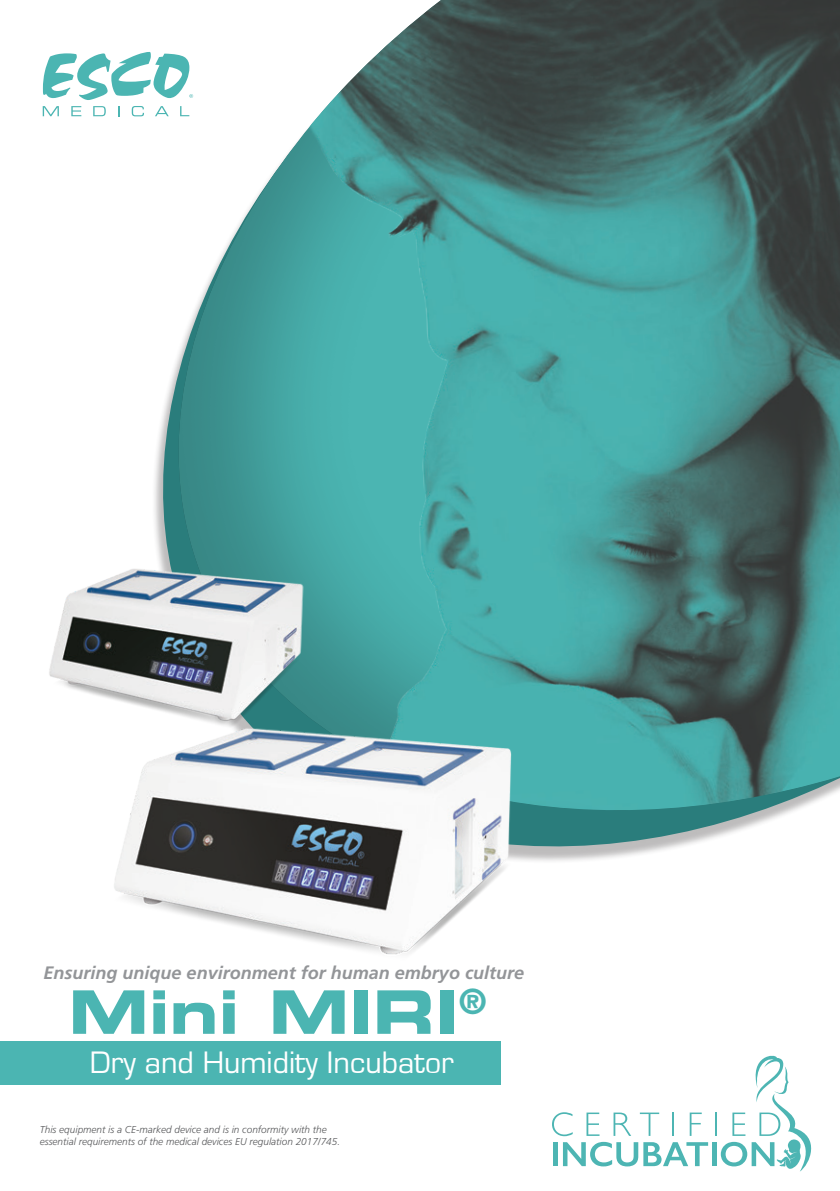
<style>
.page{position:relative;width:840px;height:1191px;background:#fff}
.page>*{position:absolute;margin:0;border:0;box-sizing:border-box;transform-origin:0 0}
.t1{font:60px "Eurostile Bold Extended Two";color:#4bb5b2}
.t2{font:32px "Eurostile";color:#fff}
.t3{font:italic 700 18px "Frutiger LT Std";color:#939598}
.t4{font:italic 300 10px/12px "Frutiger LT Std";color:#57585a}
</style>
<div class="page">
<svg style="left:42px;top:87px;width:580px;height:774px"></svg>
<img style="left:199px;top:0;width:640px;height:856px">
<svg style="left:43px;top:52px;width:150px;height:48px"></svg>
<svg style="left:43px;top:106px;width:16px;height:10px"></svg>
<svg style="left:71px;top:106px;width:10px;height:10px"></svg>
<svg style="left:93px;top:106px;width:13px;height:10px"></svg>
<svg style="left:132px;top:106px;width:12px;height:10px"></svg>
<svg style="left:155px;top:106px;width:14px;height:10px"></svg>
<svg style="left:180px;top:106px;width:9px;height:10px"></svg>
<div style="left:0;top:1041px;width:500px;height:44px;background:#4bb5b2"></div>
<hr style="left:714px;top:1112px;width:2px;height:23px;background:#4db5b3">
<svg style="left:552px;top:1112px;width:155px;height:54px"></svg>
<div style="left:711px;top:1142px;width:5px;height:24px;background:#4db5b3"></div>
<svg style="left:720px;top:1055px;width:92px;height:116px"></svg>
<img style="left:42px;top:557px;width:271px;height:172px">
<img style="left:96px;top:701px;width:439px;height:254px">
<p class="t3" style="left:43px;top:962px;width:482px">Ensuring unique environment for human embryo culture</p>
<p class="t1" style="left:69px;top:970px;width:419px">Mini MIRI<sup>®</sup></p>
<p class="t2" style="left:90px;top:1045px;width:365px">Dry and Humidity Incubator</p>
<p class="t4" style="left:40px;top:1124px;width:302px">This equipment is a CE-marked device and is in conformity with the essential requirements of the medical devices EU regulation 2017/745.</p>
</div>
